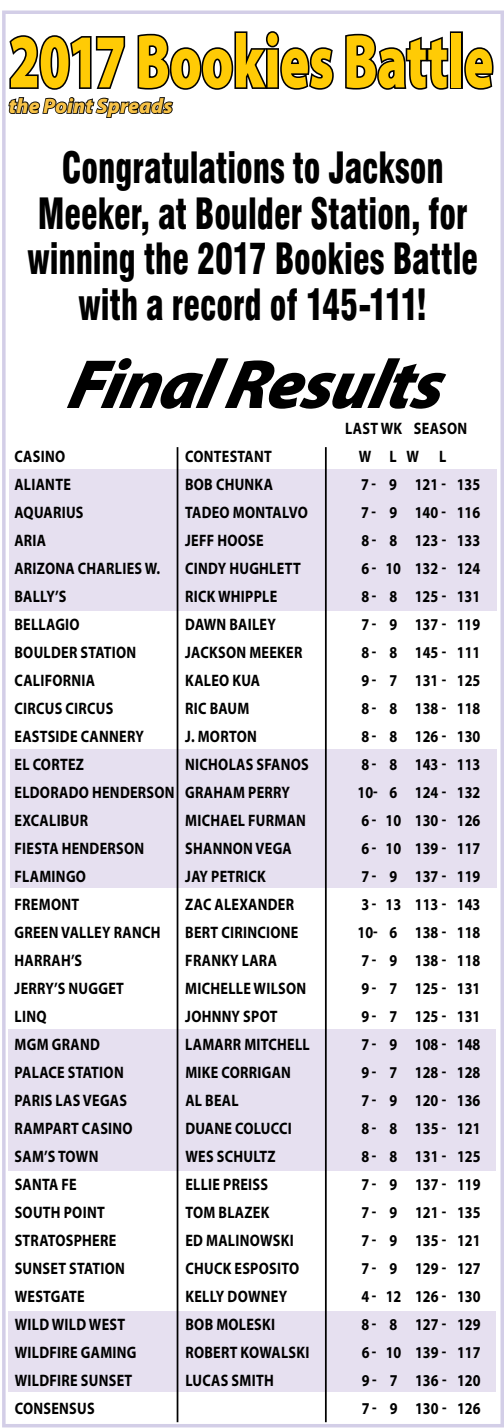
<style>
.page{position:relative;width:504px;height:1428px;background:#fff}
.page>*{position:absolute;margin:0;border:0;box-sizing:border-box;transform-origin:0 0}
.t1{font:900 76.48px "Myriad Pro";letter-spacing:-.005em;color:#ffcb05;scale:.71 1}
.t2{font:italic 900 70px "Myriad Pro";color:#000}
.t3{font:900 condensed 42px/45.5px "Swiss 721 BT";color:#000;text-align:center;scale:.8 1}
.t4{font:italic 900 21px "Myriad Pro";color:#f7c247}
.t5{font:700 16.62px "Myriad Pro";letter-spacing:.02em;color:#000;scale:.85 1}
</style>
<div class="page">
<div style="left:2px;top:10px;width:502px;height:1417px;border:4px solid #d3cee7"></div>
<div style="left:9px;top:1312px;width:487px;height:80px;background:#e6e0f0"></div>
<div style="left:10px;top:470px;width:487px;height:141px;background:#e6e0f0"></div>
<div style="left:10px;top:749px;width:486px;height:139px;background:#e6e0f0"></div>
<div style="left:9px;top:1030px;width:487px;height:141px;background:#e6e0f0"></div>
<hr style="left:325px;top:447px;width:2px;height:975px;background:#000">
<hr style="left:177px;top:447px;width:1px;height:975px;background:#000">
<svg style="left:345px;top:32px;width:105px;height:58px"></svg>
<div style="left:450px;top:31px;width:13px;height:58px;border:3px solid #000"></div>
<svg style="left:464px;top:47px;width:30px;height:43px"></svg>
<svg style="left:6px;top:30px;width:328px;height:89px"></svg>
<h1 class="t1" style="left:9px;top:18px;width:684px">2017 Bookies Battle</h1>
<p class="t4" style="left:9px;top:94px;width:165px">the Point Spreads</p>
<h3 class="t3" style="left:27px;top:145px;width:565px">Congratulations to Jackson<br>Meeker, at Boulder Station, for winning the 2017 Bookies Battle with a record of 145-111!</h3>
<h2 class="t2" style="left:66px;top:345px;width:394px">FinalResults</h2>
<p class="t5" style="left:345px;top:418px;width:145px">LAST WK SEASON</p>
<p class="t5" style="left:14px;top:446px;width:45px">CASINO</p>
<p class="t5" style="left:185px;top:446px;width:20px">CONTESTANT</p>
<p class="t5" style="left:359px;top:446px;width:104px">W LW L</p>
<p class="t5" style="left:14px;top:474px;width:68px">ALIANTE</p>
<p class="t5" style="left:185px;top:474px;width:105px">BOB CHUNKA</p>
<p class="t5" style="left:361px;top:474px;width:141px">7- 9 121 - 135</p>
<p class="t5" style="left:14px;top:502px;width:83px">AQUARIUS</p>
<p class="t5" style="left:185px;top:502px;width:146px">TADEO MONTALVO</p>
<p class="t5" style="left:361px;top:502px;width:141px">7- 9 140 - 116</p>
<p class="t5" style="left:14px;top:530px;width:39px">ARIA</p>
<p class="t5" style="left:185px;top:530px;width:94px">JEFF HOOSE</p>
<p class="t5" style="left:361px;top:530px;width:141px">8- 8 123 - 133</p>
<p class="t5" style="left:14px;top:558px;width:173px">ARIZONA CHARLI ES W.</p>
<p class="t5" style="left:185px;top:558px;width:138px">CINDY HUGHLETT</p>
<p class="t5" style="left:361px;top:558px;width:141px">6 - 10 132 - 124</p>
<p class="t5" style="left:14px;top:586px;width:63px">BALLY’S</p>
<p class="t5" style="left:185px;top:586px;width:110px">RICK WHIPPLE</p>
<p class="t5" style="left:361px;top:586px;width:141px">8- 8 125 - 131</p>
<p class="t5" style="left:14px;top:614px;width:78px">BELLAGIO</p>
<p class="t5" style="left:185px;top:614px;width:108px">DAWN BAIL EY</p>
<p class="t5" style="left:361px;top:614px;width:141px">7- 9 137 - 119</p>
<p class="t5" style="left:14px;top:642px;width:145px">BOULDER STATION</p>
<p class="t5" style="left:185px;top:642px;width:139px">JACKSON MEEKER</p>
<p class="t5" style="left:361px;top:642px;width:141px">8- 8 145 - 111</p>
<p class="t5" style="left:15px;top:670px;width:96px">CALI FORNIA</p>
<p class="t5" style="left:185px;top:670px;width:90px">KALEO KUA</p>
<p class="t5" style="left:361px;top:670px;width:141px">9- 7 131 - 125</p>
<p class="t5" style="left:15px;top:698px;width:145px">CIRCUS CIRCUS RIC</p>
<p class="t5" style="left:210px;top:698px;width:41px">BAUM</p>
<p class="t5" style="left:361px;top:698px;width:141px">8- 8 138 - 118</p>
<p class="t5" style="left:15px;top:726px;width:154px">EASTSIDE CANNERY</p>
<p class="t5" style="left:185px;top:726px;width:86px">J. MORTON</p>
<p class="t5" style="left:361px;top:726px;width:141px">8- 8 126 - 130</p>
<p class="t5" style="left:15px;top:754px;width:83px">EL CORTEZ</p>
<p class="t5" style="left:185px;top:754px;width:147px">NICHOLAS SFANOS</p>
<p class="t5" style="left:361px;top:754px;width:141px">8- 8 143 - 113</p>
<p class="t5" style="left:15px;top:782px;width:326px">ELDORADO HENDERSON GRAHAM PERRY</p>
<p class="t5" style="left:358px;top:782px;width:146px">10- 6 124 - 132</p>
<p class="t5" style="left:15px;top:810px;width:88px">EXCALIB UR</p>
<p class="t5" style="left:185px;top:810px;width:144px">MICHAEL FURMAN</p>
<p class="t5" style="left:361px;top:810px;width:141px">6 - 10 130 - 126</p>
<p class="t5" style="left:15px;top:838px;width:183px">FI ESTA HENDERSON S</p>
<p class="t5" style="left:193px;top:838px;width:118px">HANNON VEGA</p>
<p class="t5" style="left:361px;top:838px;width:141px">6 - 10 139 - 117</p>
<p class="t5" style="left:15px;top:866px;width:86px">FLAMI NGO</p>
<p class="t5" style="left:185px;top:866px;width:96px">JAY PETRICK</p>
<p class="t5" style="left:361px;top:866px;width:141px">7- 9 137 - 119</p>
<p class="t5" style="left:15px;top:894px;width:78px">FREMONT</p>
<p class="t5" style="left:185px;top:894px;width:130px">ZAC ALEXANDER</p>
<p class="t5" style="left:361px;top:894px;width:141px">3 - 13 113 - 143</p>
<p class="t5" style="left:15px;top:922px;width:173px">GREEN VALLEY RANCH</p>
<p class="t5" style="left:185px;top:922px;width:135px">BERT CIRINCIONE</p>
<p class="t5" style="left:358px;top:922px;width:146px">10- 6 138 - 118</p>
<p class="t5" style="left:15px;top:950px;width:81px">HARRAH’S</p>
<p class="t5" style="left:185px;top:950px;width:109px">F RANKY LARA</p>
<p class="t5" style="left:361px;top:950px;width:141px">7- 9 138 - 118</p>
<p class="t5" style="left:15px;top:978px;width:130px">JERRY’S NUGGET</p>
<p class="t5" style="left:185px;top:978px;width:144px">MICHELLE WILSON</p>
<p class="t5" style="left:362px;top:978px;width:141px">9- 7 125 - 131</p>
<p class="t5" style="left:15px;top:1006px;width:39px">LINQ</p>
<p class="t5" style="left:185px;top:1006px;width:110px">JOHNNY SPOT</p>
<p class="t5" style="left:362px;top:1006px;width:141px">9- 7 125 - 131</p>
<p class="t5" style="left:15px;top:1034px;width:102px">MGM GRAND</p>
<p class="t5" style="left:185px;top:1034px;width:136px">LAMARR MITCHELL</p>
<p class="t5" style="left:362px;top:1034px;width:141px">7- 9 108 - 148</p>
<p class="t5" style="left:15px;top:1062px;width:130px">PALACE STATION</p>
<p class="t5" style="left:185px;top:1062px;width:126px">MIKE CORRIGAN</p>
<p class="t5" style="left:362px;top:1062px;width:141px">9- 7 128 - 128</p>
<p class="t5" style="left:15px;top:1089px;width:163px">PARIS LAS VEGAS AL</p>
<p class="t5" style="left:205px;top:1089px;width:36px">BEAL</p>
<p class="t5" style="left:362px;top:1089px;width:141px">7- 9 120 - 136</p>
<p class="t5" style="left:15px;top:1117px;width:177px">RAMPART CASINO D</p>
<p class="t5" style="left:195px;top:1117px;width:96px">UANE COLUCCI</p>
<p class="t5" style="left:362px;top:1117px;width:141px">8- 8 135 - 121</p>
<p class="t5" style="left:15px;top:1145px;width:100px">SAM’S TOWN</p>
<p class="t5" style="left:185px;top:1145px;width:108px">WES SCHULTZ</p>
<p class="t5" style="left:362px;top:1145px;width:141px">8- 8 131 - 125</p>
<p class="t5" style="left:15px;top:1173px;width:75px">SANTA FE</p>
<p class="t5" style="left:185px;top:1173px;width:7px">ELLI</p>
<p class="t5" style="left:213px;top:1173px;width:67px">E PREISS</p>
<p class="t5" style="left:362px;top:1173px;width:141px">7- 9 137 - 119</p>
<p class="t5" style="left:15px;top:1201px;width:108px">SOUTH POINT</p>
<p class="t5" style="left:185px;top:1201px;width:100px">TOM BLAZEK</p>
<p class="t5" style="left:362px;top:1201px;width:141px">7- 9 121 - 135</p>
<p class="t5" style="left:15px;top:1229px;width:166px">STRATOSPHERE E</p>
<p class="t5" style="left:193px;top:1229px;width:117px">D MALI NOWSKI</p>
<p class="t5" style="left:362px;top:1229px;width:141px">7- 9 135 - 121</p>
<p class="t5" style="left:15px;top:1257px;width:131px">SUNSET STATION</p>
<p class="t5" style="left:185px;top:1257px;width:135px">CHUCK ESPOSITO</p>
<p class="t5" style="left:362px;top:1257px;width:141px">7- 9 129 - 127</p>
<p class="t5" style="left:15px;top:1285px;width:84px">WESTGATE</p>
<p class="t5" style="left:185px;top:1285px;width:121px">KELLY DOWNEY</p>
<p class="t5" style="left:362px;top:1285px;width:141px">4 - 12 126 - 130</p>
<p class="t5" style="left:15px;top:1313px;width:132px">WILD WILD WEST</p>
<p class="t5" style="left:185px;top:1313px;width:104px">BOB MOLESKI</p>
<p class="t5" style="left:362px;top:1313px;width:141px">8- 8 127 - 129</p>
<p class="t5" style="left:15px;top:1341px;width:178px">WILDFIRE GAMI NG R</p>
<p class="t5" style="left:194px;top:1341px;width:134px">OBERT KOWALSKI</p>
<p class="t5" style="left:362px;top:1341px;width:141px">6 - 10 139 - 117</p>
<p class="t5" style="left:15px;top:1369px;width:140px">WILDFIRE SUNSET</p>
<p class="t5" style="left:185px;top:1369px;width:105px">LUCAS SMITH</p>
<p class="t5" style="left:362px;top:1369px;width:141px">9- 7 136 - 120</p>
<p class="t5" style="left:15px;top:1397px;width:20px">CONSENSUS</p>
<p class="t5" style="left:362px;top:1397px;width:141px">7- 9 130 - 126</p>
</div>
